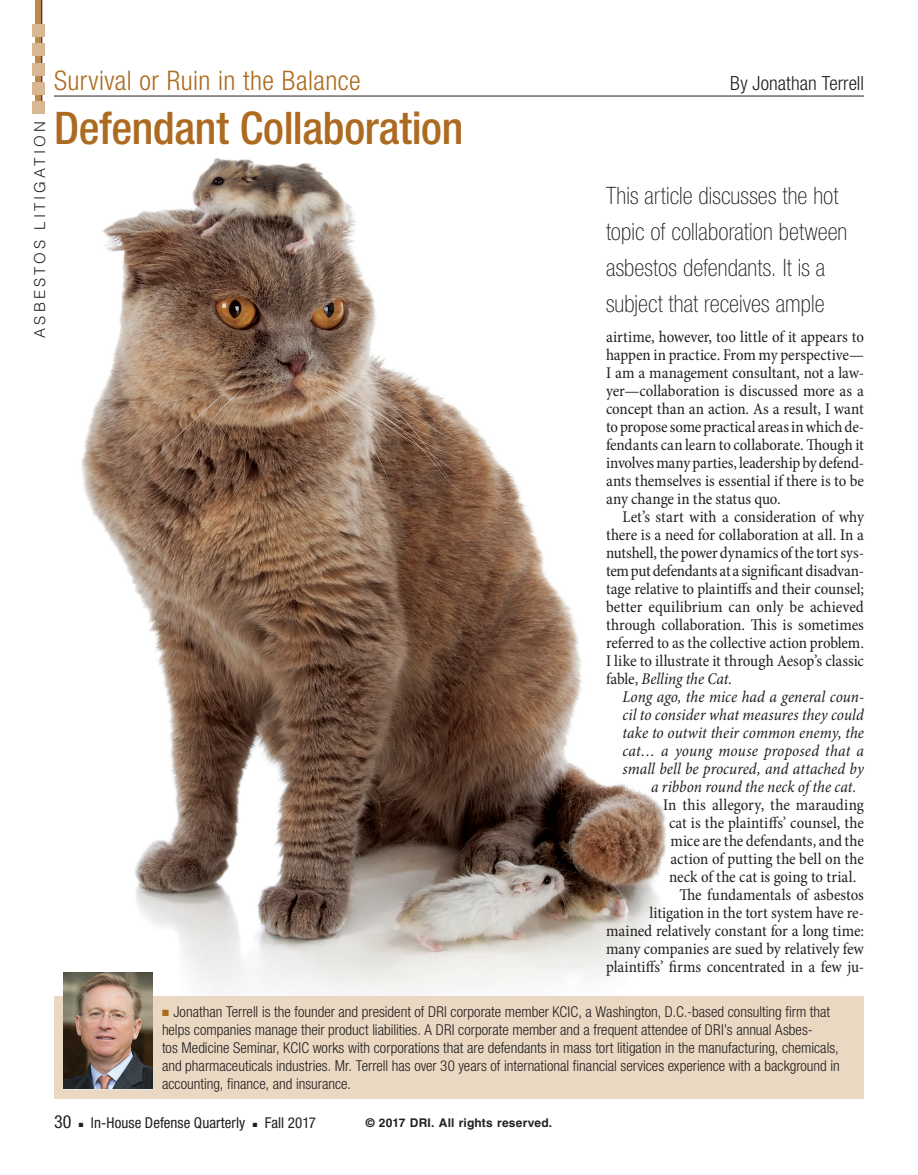
<style>
.page{position:relative;width:918px;height:1175px;background:#fff}
.page>*{position:absolute;margin:0;border:0;box-sizing:border-box;transform-origin:0 0}
.head{font:500 condensed 45px "Helvetica Neue";letter-spacing:-.005em;color:#ac6b20}
.kicker{font:300 condensed 27px "Helvetica Neue";letter-spacing:.015em;color:#ac6b20}
.body_opening_paragra{font:100 condensed 24px/36px "Helvetica Neue";letter-spacing:.005em;color:#231f20}
.byline{font:300 condensed 19.5px "Helvetica Neue";color:#231f20}
.folio_left{font:condensed 18px "Helvetica Neue";color:#231f20}
.body_para_ind_tighte{font:condensed 16.5px/18px "Minion Pro";letter-spacing:-.005em;color:#231f20;text-align:justify}
.body_no_ind_tightest{font:condensed 16.5px/18px "Minion Pro";letter-spacing:-.005em;color:#231f20;text-align:justify}
.body_blockquote_1{font:italic condensed 16.5px "Minion Pro";letter-spacing:.005em;color:#231f20}
.body_no_ind{font:condensed 16.5px/18px "Minion Pro";letter-spacing:.005em;color:#231f20;text-align:center}
.t1{font:300 condensed 15px/18px "Helvetica Neue";color:#231f20}
.folio_left-2{font:condensed 15px "Helvetica Neue";color:#231f20}
.section_header{font:300 15px "Helvetica";letter-spacing:.2em;color:#231f20}
.copyright_black{font:700 12px "Helvetica";letter-spacing:.015em;color:#231f20}
.s1{font-style:italic}
.s2{color:#ac6b20}
</style>
<div class="page">
<div style="left:35px;top:0;width:7px;height:114px;background:#be874c"></div>
<hr style="left:41px;top:0;width:1px;height:114px;background:#231f20">
<div style="left:33px;top:102px;width:12px;height:12px;background:#d9b793"></div>
<div style="left:33px;top:82px;width:12px;height:13px;background:#d9b793"></div>
<div style="left:33px;top:63px;width:12px;height:12px;background:#d9b793"></div>
<div style="left:33px;top:43px;width:12px;height:13px;background:#d9b793"></div>
<div style="left:33px;top:24px;width:12px;height:12px;background:#d9b793"></div>
<hr style="left:54px;top:96px;width:810px;height:1px;background:#231f20">
<img style="left:81px;top:158px;width:586px;height:838px">
<div style="left:54px;top:996px;width:810px;height:102px;background:#ead8c2"></div>
<img style="left:63px;top:972px;width:90px;height:117px">
<p class="section_header" style="left:30px;top:338px;width:218px;rotate:-90deg">ASBESTOS LITIGATION</p>
<p class="kicker" style="left:54px;top:65px;width:308px">Survival or Ruin in the Balance</p>
<p class="head" style="left:54px;top:101px;width:411px">Defendant Collaboration</p>
<p class="byline" style="left:730px;top:72px;width:135px">By Jonathan Terrell</p>
<p class="body_opening_paragra" style="left:606px;top:177px;width:243px">This article discusses the hot topic of collaboration between asbestos defendants. It is a subject that receives ample</p>
<p class="body_no_ind_tightest" style="left:606px;top:328px;width:260px">airtime, however, too little of it appears to happen in practice. From my perspective— I am a management consultant, not a law&shy;yer—collaboration is discussed more as a concept than an action. As a result, I want to propose some practical areas in which de&shy;fendants can learn to collaborate. Though it involves many parties, leadership by defend&shy;ants themselves is essential if there is to be any change in the status quo.</p>
<p class="body_para_ind_tighte" style="left:606px;top:508px;width:260px;text-indent:16px">Let’s start with a consideration of why there is a need for collaboration at all. In a nutshell, the power dynamics of the tort sys&shy;tem put defendants at a significant disadvan&shy;tage relative to plaintiffs and their counsel; better equilibrium can only be achieved through collaboration. This is sometimes referred to as the collective action problem.<br>I like to illustrate it through Aesop’s classic fable, <span class="s1">Belling the Cat</span>.</p>
<p class="body_blockquote_1" style="left:622px;top:686px;width:243px">Long ago, the mice had a general coun-</p>
<p class="body_blockquote_1" style="left:622px;top:704px;width:243px">cil to consider what measures they could</p>
<p class="body_blockquote_1" style="left:622px;top:722px;width:243px">take to outwit their common enemy, the</p>
<p class="body_blockquote_1" style="left:622px;top:740px;width:243px">cat… a young mouse proposed that a</p>
<p class="body_blockquote_1" style="left:622px;top:758px;width:243px">small bell be procured, and attached by</p>
<p class="body_blockquote_1" style="left:651px;top:776px;width:207px">a ribbon round the neck of the cat.</p>
<p class="body_no_ind" style="left:663px;top:796px;width:203px">In this allegory, the marauding cat is the plaintiffs’ counsel, the mice are the defendants, and the action of putting the bell on the neck of the cat is going to trial.</p>
<p class="body_para_ind_tighte" style="left:606px;top:886px;width:260px;text-align:right">The fundamentals of asbestos<br>litigation in the tort system have re&shy;mained relatively constant for a long time: many companies are sued by relatively few plaintiffs’ firms concentrated in a few ju-</p>
<p class="t1" style="left:162px;top:1003px;width:679px"><span class="s2">■</span> Jonathan Terrell is the founder and president of DRI corporate member KCIC, a Washington, D.C.-based consulting firm that helps companies manage their product liabilities. A DRI corporate member and a frequent attendee of DRI’s annual Asbes-<br>tos Medicine Seminar, KCIC works with corporations that are defendants in mass tort litigation in the manufacturing, chemicals, and pharmaceuticals industries. Mr. Terrell has over 30 years of international financial services experience with a background in accounting, finance, and insurance.</p>
<p class="folio_left" style="left:54px;top:1111px;width:19px">30</p>
<p class="folio_left-2" style="left:79px;top:1114px;width:168px">■ In-House Defense Quarterly</p>
<p class="folio_left-2" style="left:253px;top:1114px;width:65px">■ Fall 2017</p>
<p class="copyright_black" style="left:366px;top:1115px;width:188px">© 2017 DRI. All rights reserved.</p>
</div>
